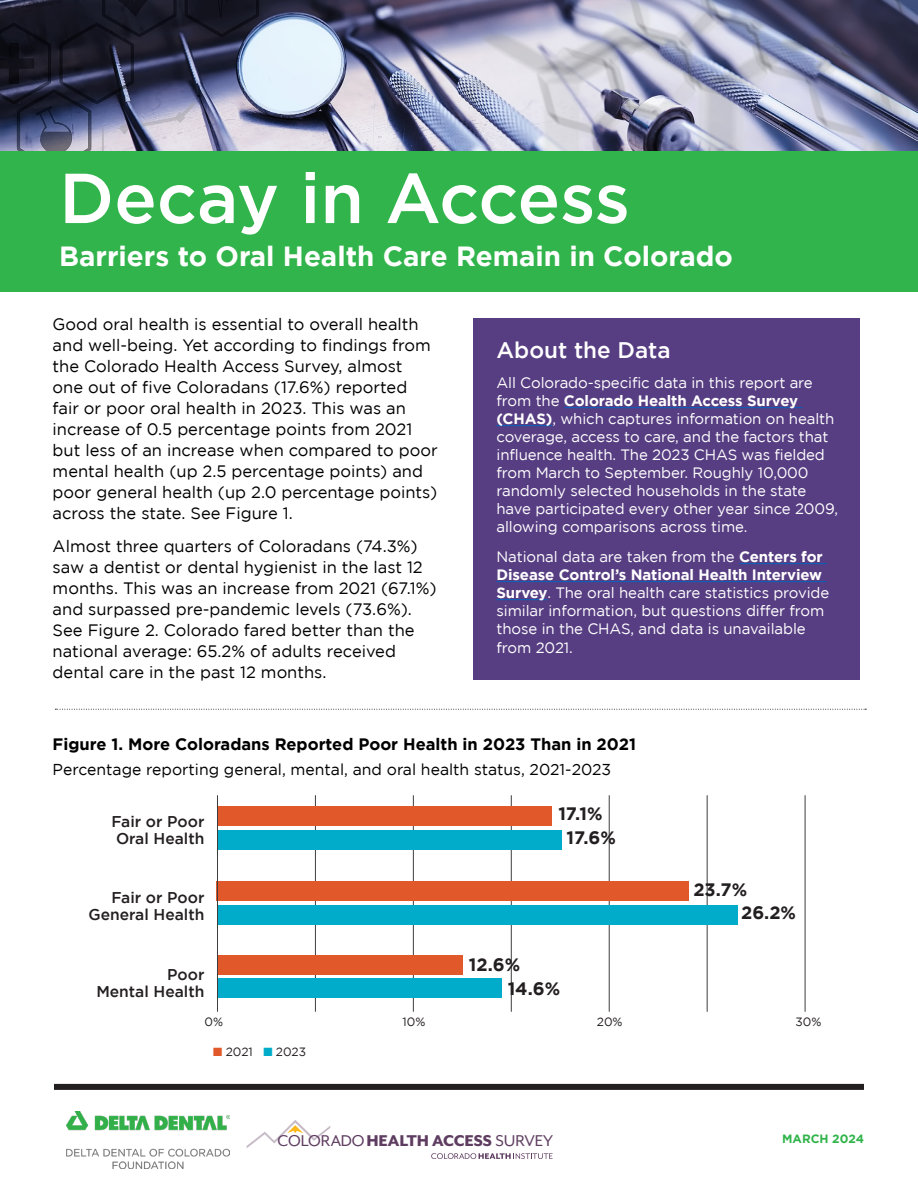
<style>
.page{position:relative;width:918px;height:1188px;background:#fff}
.page>*{position:absolute;margin:0;border:0;box-sizing:border-box;transform-origin:0 0}
.t1{font:500 70.5px "Gotham";letter-spacing:-.005em;color:#fff}
.t2{font:700 27.75px "Gotham";color:#fff}
.t3{font:500 22.5px "Gotham";color:#fff}
.t4{font:700 18px "Gotham";color:#231f20}
.t5{font:18px "Mr Eaves XL Mod OT";color:#5f3d61}
.t6{font:16.5px/21px "Gotham";color:#000}
.t7{font:700 16.5px "Gotham";color:#000}
.t8{font:15.75px "Gotham";color:#000}
.t9{font:500 15.6px/17px "Gotham";color:#231f20;text-align:right}
.t10{font:15px/18px "Gotham";letter-spacing:-.005em;color:#fff}
.t11{font:12px "Gotham";color:#231f20}
.t12{font:700 12px "Gotham";color:#31b44b}
.s1{font-weight:700}
.s2{color:#e1592a}
.s3{color:#00acc9}
.s4{font-weight:800}
</style>
<div class="page">
<img style="left:0;top:0;width:918px;height:152px">
<div style="left:473px;top:318px;width:387px;height:362px;background:#573d82"></div>
<div style="left:0;top:152px;width:918px;height:140px;background:#31b44b"></div>
<hr style="left:564px;top:407px;width:238px;height:1px;background:#0563c1">
<hr style="left:496px;top:425px;width:57px;height:1px;background:#0563c1">
<hr style="left:739px;top:563px;width:88px;height:1px;background:#0563c1">
<hr style="left:496px;top:581px;width:330px;height:1px;background:#0563c1">
<hr style="left:496px;top:599px;width:51px;height:1px;background:#0563c1">
<hr style="left:315px;top:795px;width:1px;height:217px;background:#3e3e3f">
<hr style="left:413px;top:795px;width:1px;height:217px;background:#3e3e3f">
<hr style="left:511px;top:795px;width:1px;height:217px;background:#3e3e3f">
<hr style="left:609px;top:795px;width:1px;height:217px;background:#3e3e3f">
<hr style="left:707px;top:795px;width:1px;height:217px;background:#3e3e3f">
<hr style="left:805px;top:795px;width:1px;height:217px;background:#3e3e3f">
<div style="left:217px;top:806px;width:334px;height:20px;background:#e1592a"></div>
<div style="left:217px;top:830px;width:344px;height:20px;background:#00acc9"></div>
<div style="left:217px;top:881px;width:472px;height:20px;background:#e1592a"></div>
<div style="left:217px;top:905px;width:520px;height:20px;background:#00acc9"></div>
<div style="left:217px;top:955px;width:245px;height:20px;background:#e1592a"></div>
<div style="left:217px;top:979px;width:285px;height:19px;background:#00acc9"></div>
<svg style="left:55px;top:709px;width:811px;height:1px"></svg>
<svg style="left:247px;top:1120px;width:83px;height:28px"></svg>
<svg style="left:431px;top:1153px;width:122px;height:6px"></svg>
<hr style="left:217px;top:795px;width:1px;height:217px;background:#3e3e3f">
<img style="left:67px;top:1112px;width:163px;height:56px">
<div style="left:54px;top:1084px;width:810px;height:6px;background:#231f20"></div>
<p class="t1" style="left:59px;top:158px;width:572px">Decay in Access</p>
<p class="t2" style="left:59px;top:240px;width:675px">Barriers to Oral Health Care Remain in Colorado</p>
<p class="t6" style="left:53px;top:313px;width:387px">Good oral health is essential to overall health and well-being. Yet according to findings from the Colorado Health Access Survey, almost<br>one out of five Coloradans (17.6%) reported fair or poor oral health in 2023. This was an increase of 0.5 percentage points from 2021 but less of an increase when compared to poor mental health (up 2.5 percentage points) and poor general health (up 2.0 percentage points) across the state. See Figure 1.</p>
<p class="t6" style="left:53px;top:535px;width:386px">Almost three quarters of Coloradans (74.3%) saw a dentist or dental hygienist in the last 12 months. This was an increase from 2021 (67.1%) and surpassed pre-pandemic levels (73.6%).<br>See Figure 2. Colorado fared better than the national average: 65.2% of adults received dental care in the past 12 months.</p>
<p class="t3" style="left:496px;top:337px;width:176px">About the Data</p>
<p class="t10" style="left:496px;top:373px;width:343px">All Colorado-specific data in this report are from the <span class="s1">Colorado Health Access Survey (CHAS)</span>, which captures information on health coverage, access to care, and the factors that influence health. The 2023 CHAS was fielded from March to September. Roughly 10,000 randomly selected households in the state have participated every other year since 2009, allowing comparisons across time.</p>
<p class="t10" style="left:496px;top:547px;width:334px">National data are taken from the <span class="s1">Centers for Disease Control’s National Health Interview Survey</span>. The oral health care statistics provide similar information, but questions differ from those in the CHAS, and data is unavailable</p>
<p class="t10" style="left:496px;top:639px;width:78px">from 2021.</p>
<p class="t7" style="left:53px;top:734px;width:585px">Figure 1. More Coloradans Reported Poor Health in 2023 Than in 2021</p>
<p class="t8" style="left:53px;top:761px;width:560px">Percentage reporting general, mental, and oral health status, 2021-2023</p>
<p class="t9" style="left:111px;top:812px;width:95px;text-align:left">Fair or Poor<br>Oral Health</p>
<p class="t9" style="left:89px;top:889px;width:117px">Fair or Poor<br>General Health</p>
<p class="t9" style="left:96px;top:965px;width:110px">Poor<br>Mental Health</p>
<p class="t4" style="left:558px;top:803px;width:46px">17.1%</p>
<p class="t4" style="left:566px;top:827px;width:51px">17.6%</p>
<p class="t4" style="left:469px;top:955px;width:53px">12.6%</p>
<p class="t4" style="left:508px;top:978px;width:54px">14.6%</p>
<p class="t4" style="left:693px;top:879px;width:55px">23.7%</p>
<p class="t4" style="left:741px;top:902px;width:56px">26.2%</p>
<p class="t11" style="left:204px;top:1016px;width:20px">0%</p>
<p class="t11" style="left:403px;top:1016px;width:24px">10%</p>
<p class="t11" style="left:597px;top:1016px;width:27px">20%</p>
<p class="t11" style="left:796px;top:1016px;width:27px">30%</p>
<p class="t11" style="left:213px;top:1045px;width:94px"><span class="s2">■</span> 2021 <span class="s3">■</span> 2023</p>
<p class="t5" style="left:278px;top:1131px;width:277px">COLORADO <span class="s4">HEALTH ACCESS</span> SURVEY</p>
<p class="t12" style="left:782px;top:1132px;width:83px">MARCH 2024</p>
</div>
